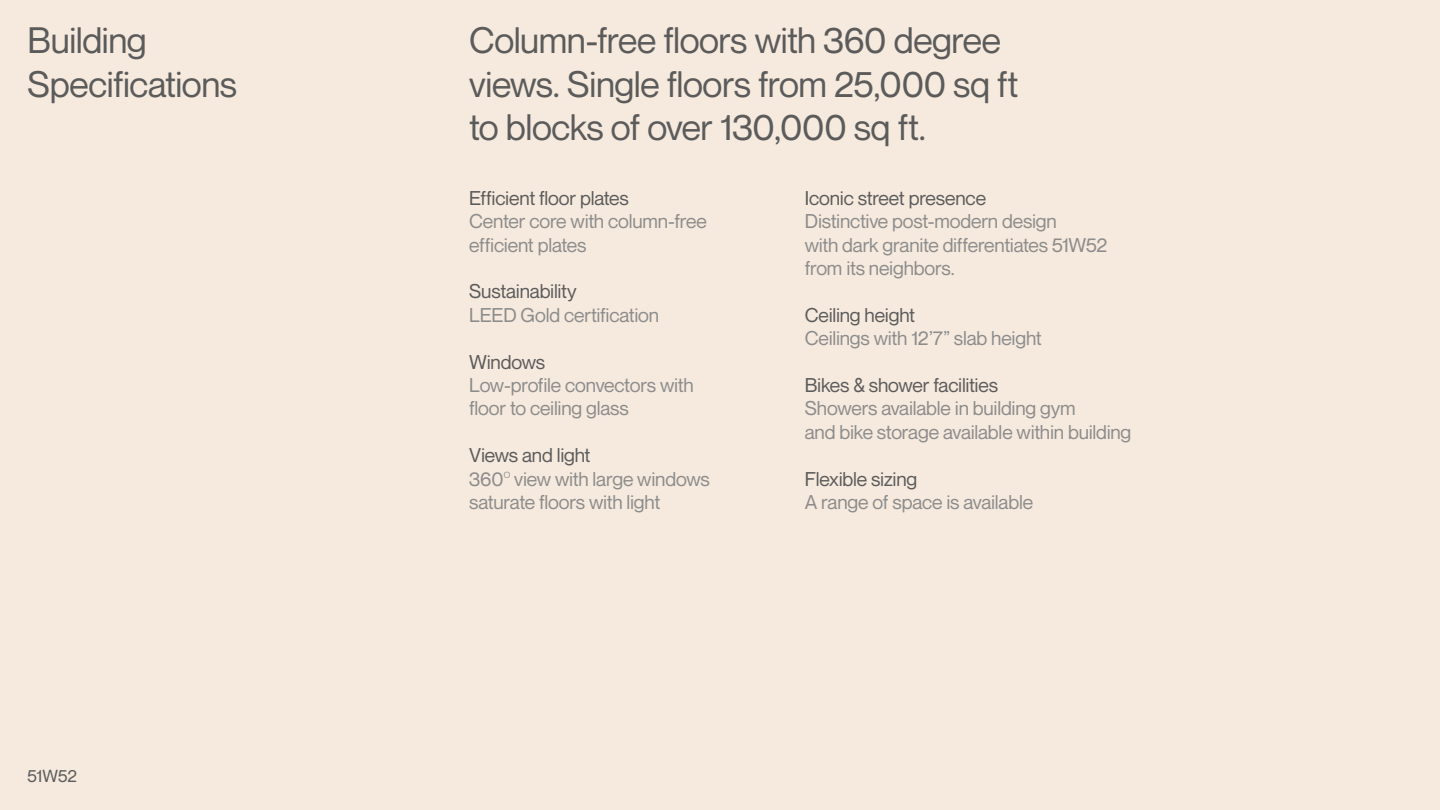
<style>
.page{position:relative;width:1440px;height:810px;background:#f6eade}
.page>*{position:absolute;margin:0;border:0;box-sizing:border-box;transform-origin:0 0}
.t1{font:36px/43.2px "Neue Montreal";letter-spacing:-.015em;color:#5b5b5b}
.t2{font:19.5px/23.4px "Neue Montreal";letter-spacing:-.015em;color:#8c8c8c}
.t3{font:19.5px "Neue Montreal";letter-spacing:-.015em;color:#5b5b5b}
.t4{font:17.1px "Neue Montreal";letter-spacing:-.005em;color:#5b5b5b}
.s1{color:#5b5b5b}
.s2{font-family:"Helvetica";font-weight:300}
</style>
<div class="page">
<h1 class="t1" style="left:28px;top:19px;width:211px">Building<br>Specifications</h1>
<p class="t4" style="left:28px;top:766px;width:51px">51W52</p>
<h1 class="t1" style="left:469px;top:19px;width:551px">Column-free floors with 360 degree views. Single floors from 25,000 sq ft to blocks of over 130,000 sq ft.</h1>
<p class="t3" style="left:469px;top:186px;width:161px">Efficient floor plates</p>
<p class="t2" style="left:469px;top:210px;width:239px">Center core with column-free efficient plates</p>
<p class="t3" style="left:469px;top:280px;width:109px">Sustainability</p>
<p class="t2" style="left:469px;top:303px;width:192px">LEED Gold certification</p>
<p class="t3" style="left:469px;top:350px;width:77px">Windows</p>
<p class="t2" style="left:469px;top:374px;width:226px">Low-profile convectors with floor to ceiling glass</p>
<p class="t2" style="left:469px;top:444px;width:242px"><span class="s1">Views and light<br></span>360<span class="s2">º</span> view with large windows saturate floors with light</p>
<p class="t3" style="left:805px;top:186px;width:183px">Iconic street presence</p>
<p class="t2" style="left:805px;top:210px;width:304px">Distinctive post-modern design<br>with dark granite differentiates 51W52 from its neighbors.</p>
<p class="t3" style="left:805px;top:303px;width:112px">Ceiling height</p>
<p class="t2" style="left:805px;top:327px;width:239px">Ceilings with 12’7” slab height</p>
<p class="t3" style="left:805px;top:373px;width:195px">Bikes &amp; shower facilities</p>
<p class="t2" style="left:805px;top:397px;width:328px">Showers available in building gym<br>and bike storage available within building</p>
<p class="t3" style="left:805px;top:467px;width:114px">Flexible sizing</p>
<p class="t2" style="left:805px;top:491px;width:230px">A range of space is available</p>
</div>
